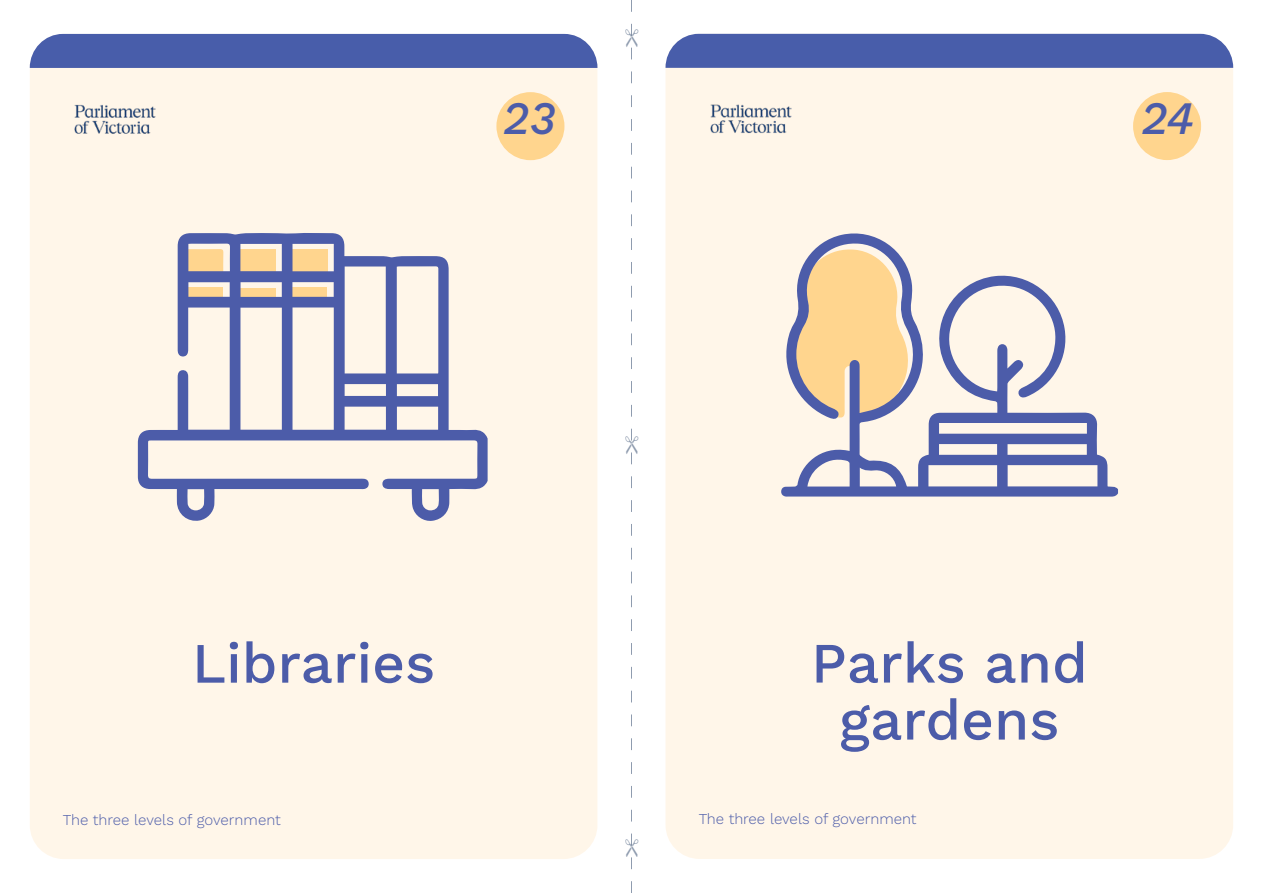
<style>
.page{position:relative;width:1263px;height:893px;background:#fff}
.page>*{position:absolute;margin:0;border:0;box-sizing:border-box;transform-origin:0 0}
.t1{font:500 57px/57px "Work Sans";color:#4c5ca9;text-align:center}
.t2{font:italic 500 46.5px "Work Sans";color:#4c5ca9}
.t3{font:300 15px "Work Sans";color:#4c5ca9}
</style>
<div class="page">
<div style="left:30px;top:34px;width:567px;height:825px;background:#fff6e9;border-radius:34px"></div>
<div style="left:30px;top:34px;width:567px;height:34px;background:#485daa"></div>
<div style="left:496px;top:92px;width:68px;height:68px;background:#ffd58e;border-radius:50%"></div>
<img style="left:74px;top:104px;width:82px;height:30px">
<div style="left:665px;top:34px;width:568px;height:825px;background:#fff6e9;border-radius:34px"></div>
<div style="left:665px;top:34px;width:568px;height:34px;background:#485daa"></div>
<div style="left:1133px;top:92px;width:68px;height:68px;background:#ffd58e;border-radius:50%"></div>
<img style="left:710px;top:104px;width:82px;height:30px">
<svg style="left:138px;top:233px;width:350px;height:288px"></svg>
<svg style="left:781px;top:233px;width:337px;height:264px"></svg>
<svg style="left:631px;top:0;width:1px;height:893px"></svg>
<h2 class="t2" style="left:503px;top:83px;width:54px">23</h2>
<h2 class="t2" style="left:1141px;top:83px;width:54px">24</h2>
<h1 class="t1" style="left:192px;top:632px;width:245px">Libraries</h1>
<p class="t3" style="left:63px;top:808px;width:219px">The three levels of government</p>
<h1 class="t1" style="left:811px;top:632px;width:278px">Parks and gardens</h1>
<p class="t3" style="left:699px;top:808px;width:219px">The three levels of government</p>
</div>
